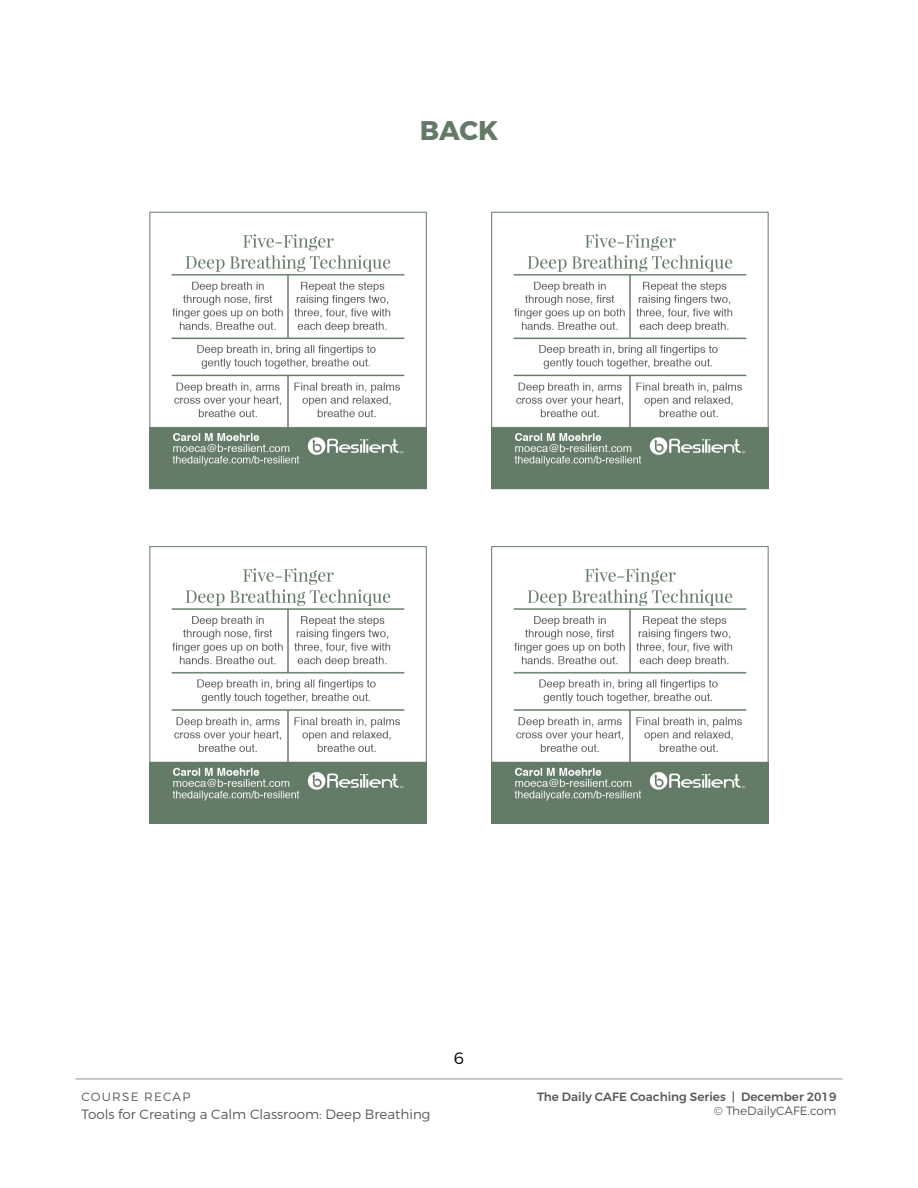
<style>
.page{position:relative;width:918px;height:1188px;background:#fff}
.page>*{position:absolute;margin:0;border:0;box-sizing:border-box;transform-origin:0 0}
.t1{font:700 27px "Montserrat";color:#647a67}
.t2{font:300 16.5px "Montserrat";color:#000}
.t3{font:300 13.5px "Montserrat";color:#59595c}
.t4{font:500 12px "Montserrat";color:#59595c}
.t5{font:300 12px "Montserrat";color:#59595c}
.t6{font:300 12px "Montserrat";letter-spacing:.1em;color:#58595b}
</style>
<div class="page">
<hr style="left:76px;top:1079px;width:766px;height:1px;background:#8f9194">
<img style="left:151px;top:234px;width:274px;height:253px">
<img style="left:493px;top:234px;width:274px;height:253px">
<img style="left:493px;top:568px;width:274px;height:253px">
<img style="left:151px;top:568px;width:274px;height:253px">
<div style="left:149px;top:212px;width:278px;height:277px;border:1px solid #647a67"></div>
<div style="left:491px;top:212px;width:278px;height:277px;border:1px solid #647a67"></div>
<div style="left:149px;top:546px;width:278px;height:277px;border:1px solid #647a67"></div>
<div style="left:491px;top:546px;width:278px;height:277px;border:1px solid #647a67"></div>
<h1 class="t1" style="left:420px;top:114px;width:80px">BACK</h1>
<p class="t6" style="left:82px;top:1089px;width:110px">COURSE RECAP</p>
<p class="t3" style="left:82px;top:1106px;width:351px">Tools for Creating a Calm Classroom: Deep Breathing</p>
<p class="t2" style="left:454px;top:1048px;width:12px">6</p>
<p class="t4" style="left:537px;top:1089px;width:301px">The Daily CAFE Coaching Series | December 2019</p>
<p class="t5" style="left:714px;top:1103px;width:124px">© TheDailyCAFE.com</p>
</div>
